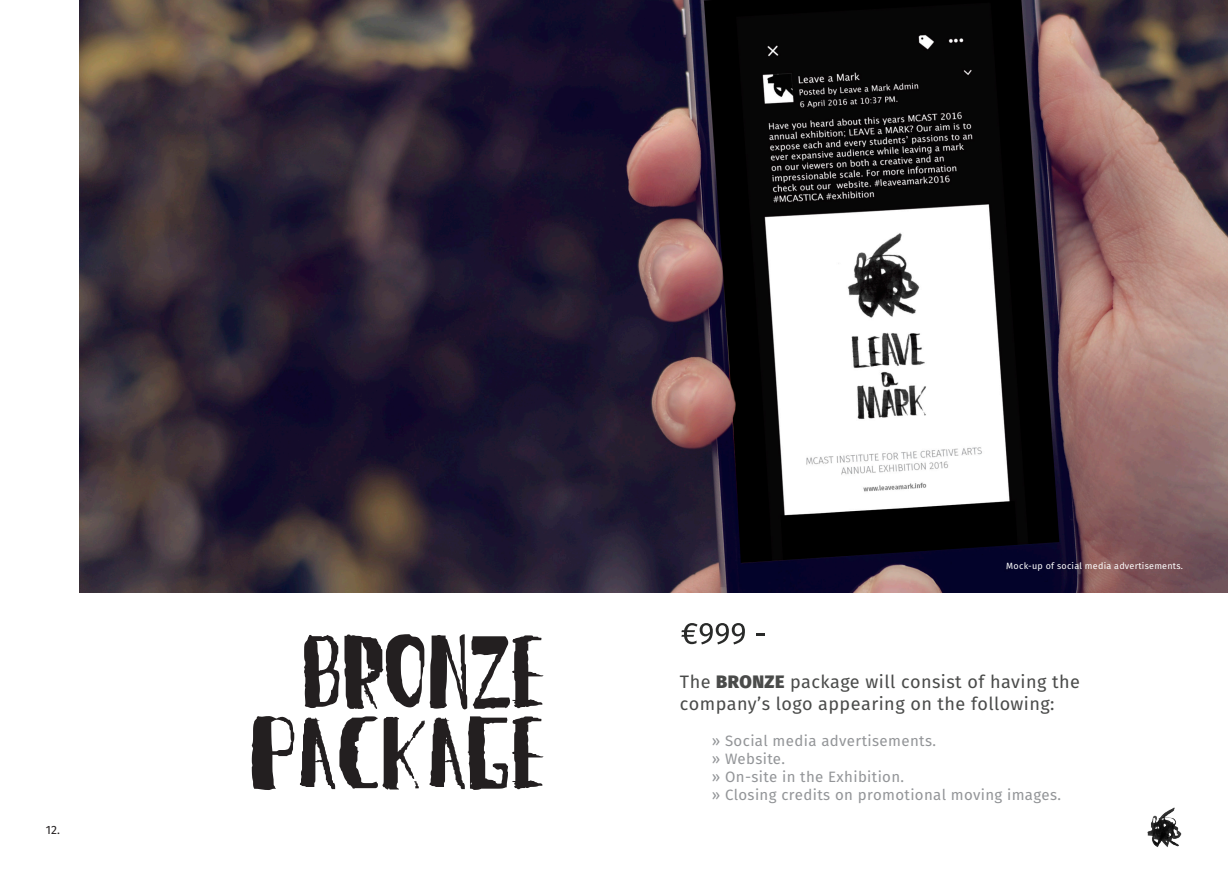
<style>
.page{position:relative;width:1228px;height:893px;background:#fff}
.page>*{position:absolute;margin:0;border:0;box-sizing:border-box;transform-origin:0 0}
.t1{font:105px "Leave A Mark";color:#231f20}
.t2{font:18px/21.6px "Fira Sans";letter-spacing:.025em;color:#4a4b4a}
.t3{font:15px "Fira Sans";letter-spacing:.025em;color:#939598}
.t4{font:12px "Fira Sans";color:#231f20}
.t5{font:9px "Fira Sans";letter-spacing:.025em;color:#fff}
.s1{font-weight:800}
</style>
<div class="page">
<img style="left:1147px;top:807px;width:35px;height:40px">
<img style="left:79px;top:0;width:1148px;height:592px">
<svg style="left:681px;top:623px;width:63px;height:21px"></svg>
<svg style="left:756px;top:633px;width:8px;height:2px"></svg>
<p class="t4" style="left:46px;top:821px;width:16px">12.</p>
<p class="t1" style="left:304px;top:629px;width:245px">BRONZE</p>
<p class="t1" style="left:252px;top:710px;width:298px">PACKAGE</p>
<p class="t5" style="left:1006px;top:559px;width:178px">Mock-up of social media advertisements.</p>
<p class="t2" style="left:679px;top:670px;width:401px">The <span class="s1">BRONZE</span> package will consist of having the company’s logo appearing on the following:</p>
<p class="t3" style="left:711px;top:729px;width:226px">» Social media advertisements.</p>
<p class="t3" style="left:711px;top:747px;width:75px">» Website.</p>
<p class="t3" style="left:711px;top:765px;width:194px">» On-site in the Exhibition.</p>
<p class="t3" style="left:711px;top:783px;width:350px">» Closing credits on promotional moving images.</p>
</div>
